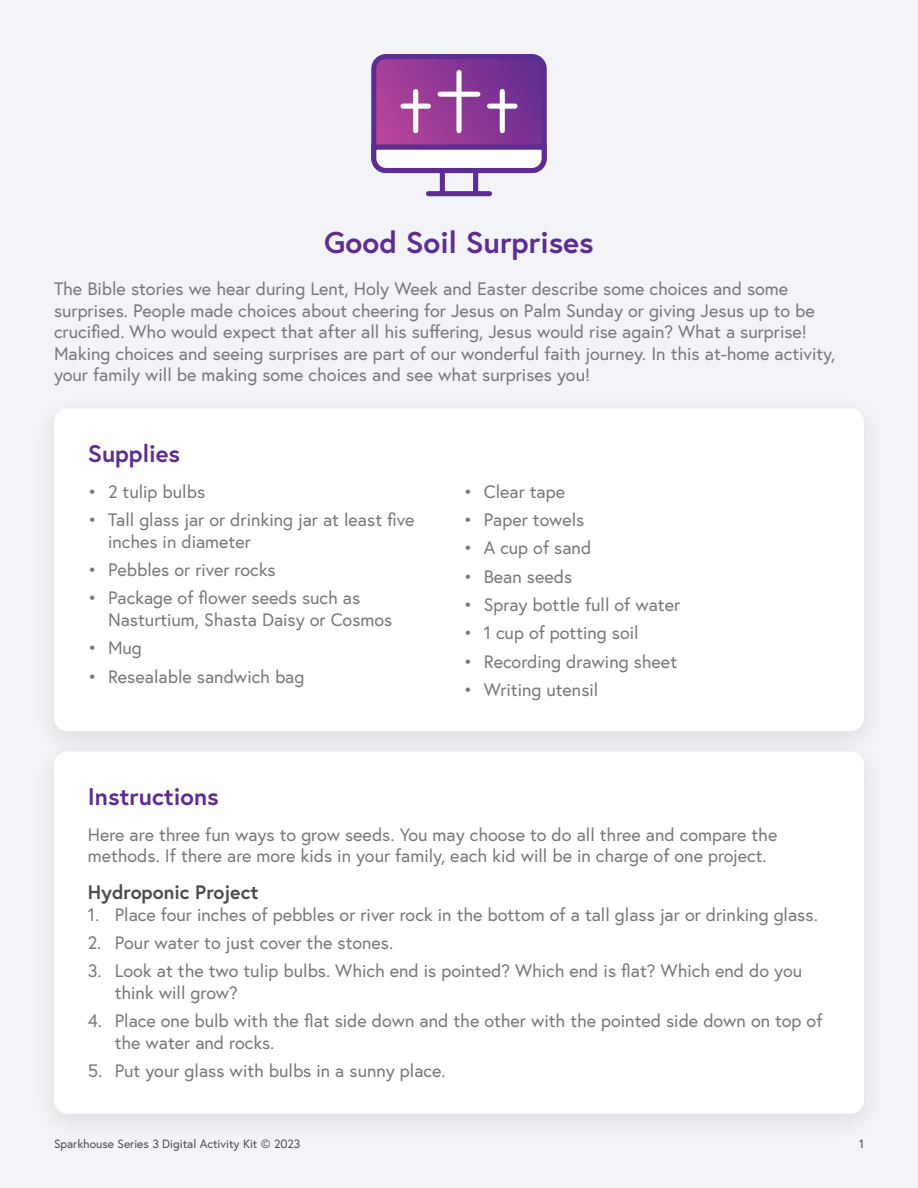
<style>
.page{position:relative;width:918px;height:1188px;background:#f3f4f7}
.page>*{position:absolute;margin:0;border:0;box-sizing:border-box;transform-origin:0 0}
.t1{font:700 30px "Europa";color:#5d2d91}
.t2{font:700 24px "Europa";color:#5d2d91}
.t3{font:700 19.5px "Europa";color:#4b4c4d}
.t4{font:18px/21.6px "Europa";color:#76787b}
.t5{font:12px "Europa";color:#4b4c4d}
</style>
<div class="page">
<div style="left:371px;top:54px;width:176px;height:119px;border:5px solid #5d2d91;border-radius:12px"></div>
<div style="left:440px;top:171px;width:5px;height:23px;background:#5d2d91"></div>
<div style="left:473px;top:171px;width:5px;height:23px;background:#5d2d91"></div>
<div style="left:428px;top:191px;width:62px;height:5px;background:#5d2d91"></div>
<svg style="left:371px;top:57px;width:176px;height:119px"></svg>
<div style="left:54px;top:408px;width:810px;height:323px;background:#fff;border-radius:14px"></div>
<div style="left:31px;top:736px;width:855px;height:407px;background:#edeef1"></div>
<div style="left:54px;top:751px;width:810px;height:363px;background:#fff;border-radius:14px"></div>
<h1 class="t1" style="left:324px;top:222px;width:271px">Good Soil Surprises</h1>
<p class="t4" style="left:54px;top:278px;width:783px">The Bible stories we hear during Lent, Holy Week and Easter describe some choices and some surprises. People made choices about cheering for Jesus on Palm Sunday or giving Jesus up to be crucified. Who would expect that after all his suffering, Jesus would rise again? What a surprise!<br>Making choices and seeing surprises are part of our wonderful faith journey. In this at-home activity, your family will be making some choices and see what surprises you!</p>
<h2 class="t2" style="left:88px;top:438px;width:94px">Supplies</h2>
<p class="t4" style="left:88px;top:480px;width:119px">• 2 tulip bulbs</p>
<p class="t4" style="left:108px;top:509px;width:308px;text-indent:-20px">• Tall glass jar or drinking jar at least five inches in diameter</p>
<p class="t4" style="left:88px;top:558px;width:189px">• Pebbles or river rocks</p>
<p class="t4" style="left:108px;top:587px;width:286px;text-indent:-20px">• Package of flower seeds such as<br>Nasturtium, Shasta Daisy or Cosmos</p>
<p class="t4" style="left:88px;top:637px;width:56px">• Mug</p>
<p class="t4" style="left:88px;top:665px;width:218px">• Resealable sandwich bag</p>
<p class="t4" style="left:464px;top:480px;width:103px">• Clear tape</p>
<p class="t4" style="left:464px;top:509px;width:123px">• Paper towels</p>
<p class="t4" style="left:464px;top:537px;width:129px">• A cup of sand</p>
<p class="t4" style="left:464px;top:565px;width:110px">• Bean seeds</p>
<p class="t4" style="left:464px;top:594px;width:218px">• Spray bottle full of water</p>
<p class="t4" style="left:464px;top:622px;width:177px">• 1 cup of potting soil</p>
<p class="t4" style="left:464px;top:650px;width:215px">• Recording drawing sheet</p>
<p class="t4" style="left:464px;top:679px;width:136px">• Writing utensil</p>
<h2 class="t2" style="left:88px;top:781px;width:133px">Instructions</h2>
<p class="t4" style="left:88px;top:823px;width:691px">Here are three fun ways to grow seeds. You may choose to do all three and compare the methods. If there are more kids in your family, each kid will be in charge of one project.</p>
<p class="t3" style="left:88px;top:879px;width:172px">Hydroponic Project</p>
<p class="t4" style="left:88px;top:903px;width:732px">1. Place four inches of pebbles or river rock in the bottom of a tall glass jar or drinking glass.</p>
<p class="t4" style="left:88px;top:932px;width:307px">2. Pour water to just cover the stones.</p>
<p class="t4" style="left:115px;top:960px;width:689px;text-indent:-27px">3. Look at the two tulip bulbs. Which end is pointed? Which end is flat? Which end do you think will grow?</p>
<p class="t4" style="left:115px;top:1010px;width:709px;text-indent:-27px">4. Place one bulb with the flat side down and the other with the pointed side down on top of the water and rocks.</p>
<p class="t4" style="left:88px;top:1060px;width:359px">5. Put your glass with bulbs in a sunny place.</p>
<p class="t5" style="left:54px;top:1136px;width:248px">Sparkhouse Series 3 Digital Activity Kit © 2023</p>
<p class="t5" style="left:859px;top:1136px;width:6px">1</p>
</div>
